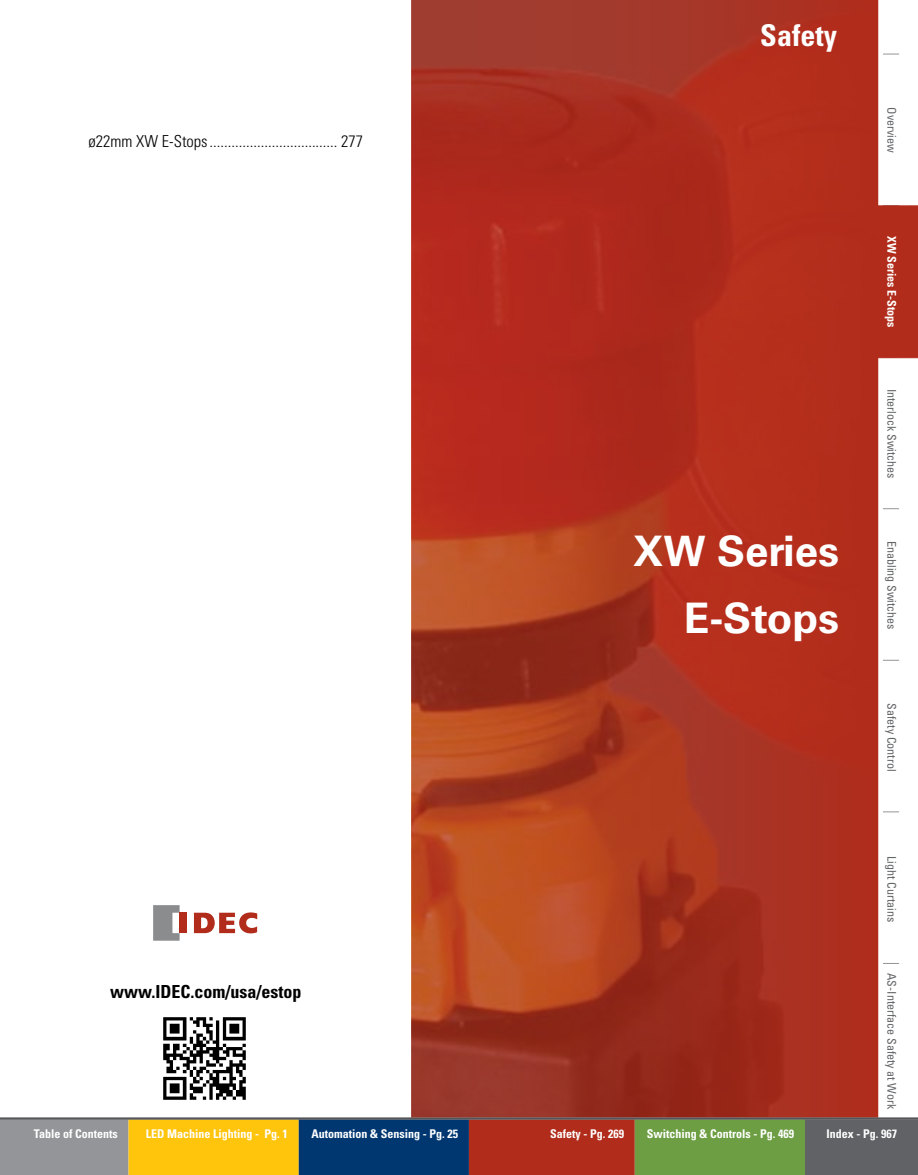
<style>
.page{position:relative;width:918px;height:1175px;background:#fff}
.page>*{position:absolute;margin:0;border:0;box-sizing:border-box;transform-origin:0 0}
.t1{font:700 42px/67.5px "Univers LT Std";color:#fff;text-align:right}
.t2{font:700 condensed 30px "Univers LT Std";color:#fff}
.t3{font:700 condensed 18px "Univers LT Std";color:#000}
.t4{font:300 condensed 16.5px "Univers LT Std";color:#000}
.t5{font:700 condensed 12px "Univers LT Std";color:#fff}
.t6{font:condensed 12px "Univers LT Std";color:#636466}
</style>
<div class="page">
<svg style="left:883px;top:54px;width:16px;height:1px"></svg>
<svg style="left:883px;top:508px;width:16px;height:1px"></svg>
<svg style="left:883px;top:660px;width:16px;height:1px"></svg>
<svg style="left:883px;top:811px;width:16px;height:1px"></svg>
<svg style="left:883px;top:963px;width:16px;height:1px"></svg>
<img style="left:411px;top:0;width:467px;height:1116px">
<div style="left:877px;top:205px;width:41px;height:153px;background:#b12c1b"></div>
<svg style="left:0;top:1119px;width:918px;height:55px;background:#82744b"></svg>
<hr style="left:0;top:1117px;width:918px;height:2px;background:#555659">
<svg style="left:153px;top:905px;width:27px;height:35px"></svg>
<div style="left:180px;top:912px;width:7px;height:21px;background:#b12c1b"></div>
<svg style="left:194px;top:912px;width:63px;height:21px"></svg>
<img style="left:163px;top:1017px;width:83px;height:83px">
<h3 class="t4" style="left:89px;top:131px;width:276px">ø22mm XW E-Stops................................... 277</h3>
<h3 class="t3" style="left:110px;top:980px;width:193px">www.IDEC.com/usa/estop</h3>
<h2 class="t2" style="left:760px;top:17px;width:78px">Safety</h2>
<h1 class="t1" style="left:633px;top:517px;width:208px">XW Series<br>E-Stops</h1>
<p class="t6" style="left:899px;top:107px;width:47px;rotate:90deg">Overview</p>
<p class="t5" style="left:899px;top:236px;width:93px;rotate:90deg">XW Series E-Stops</p>
<p class="t6" style="left:899px;top:388px;width:91px;rotate:90deg">Interlock Switches</p>
<p class="t6" style="left:899px;top:541px;width:90px;rotate:90deg">Enabling Switches</p>
<p class="t6" style="left:899px;top:703px;width:70px;rotate:90deg">Safety Control</p>
<p class="t6" style="left:899px;top:856px;width:67px;rotate:90deg">Light Curtains</p>
<p class="t6" style="left:899px;top:973px;width:137px;rotate:90deg">AS-Interface Safety at Work</p>
<p class="t5" style="left:34px;top:1126px;width:85px">Table of Contents</p>
<p class="t5" style="left:146px;top:1126px;width:143px">LED Machine Lighting - Pg. 1</p>
<p class="t5" style="left:311px;top:1126px;width:148px">Automation &amp; Sensing - Pg. 25</p>
<p class="t5" style="left:550px;top:1126px;width:75px">Safety - Pg. 269</p>
<p class="t5" style="left:647px;top:1126px;width:149px">Switching &amp; Controls - Pg. 469</p>
<p class="t5" style="left:827px;top:1126px;width:72px">Index - Pg. 967</p>
</div>
